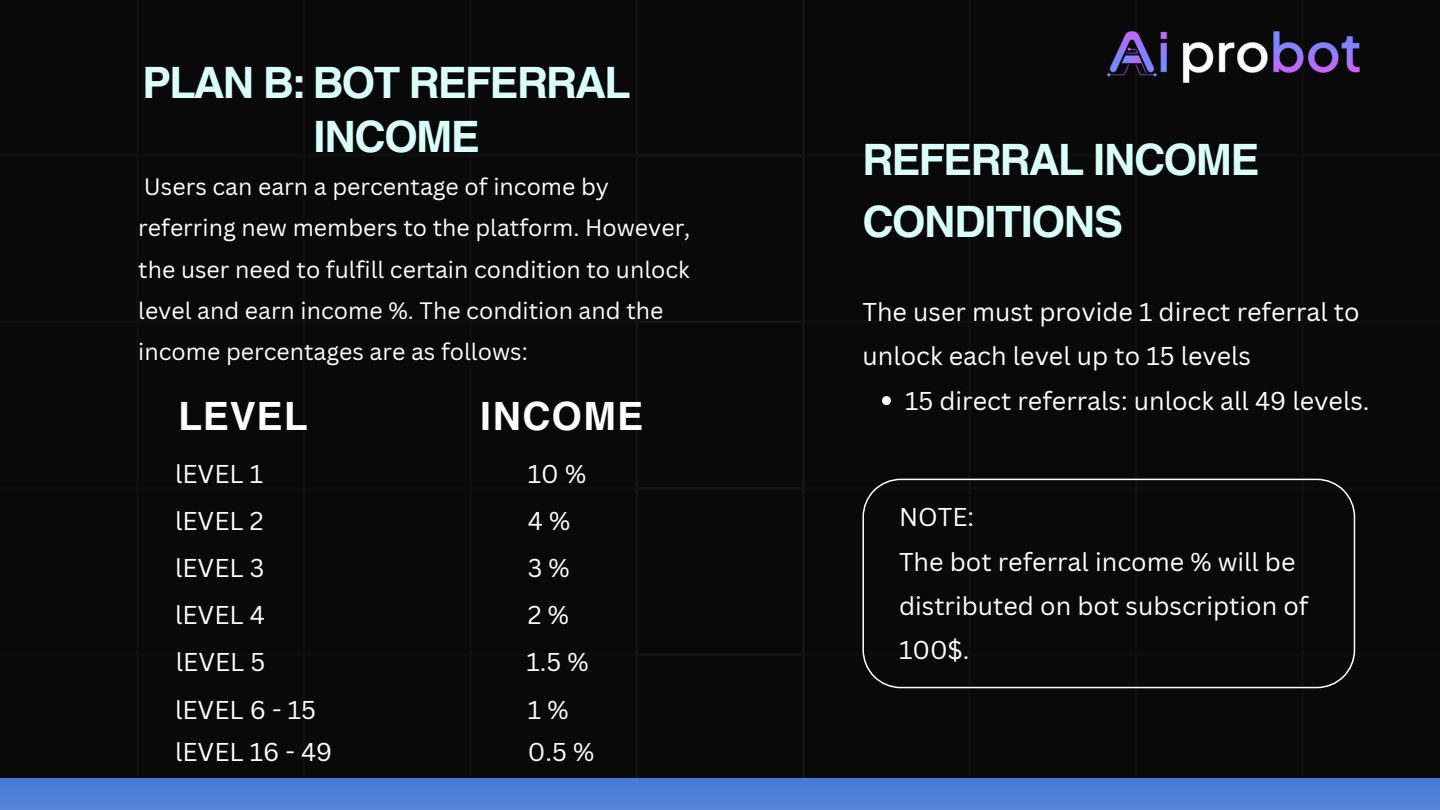
<style>
.page{position:relative;width:1440px;height:810px;background:#fff}
.page>*{position:absolute;margin:0;border:0;box-sizing:border-box;transform-origin:0 0}
.t1{font:700 43.3px/62.2px "Helvetica World";letter-spacing:-.035em;color:#dafffb}
.t2{font:700 39px "Helvetica World";letter-spacing:.03em;color:#fff}
.t3{font:25.1px/44.2px "Canva Sans";color:#fff}
.t4{font:23.1px/41.2px "Canva Sans";color:#fff}
</style>
<div class="page">
<div style="left:0;top:0;width:635px;height:778px;background:#090909"></div>
<div style="left:635px;top:0;width:805px;height:778px;background:#090909"></div>
<div style="left:0;top:778px;width:1440px;height:32px;background:#4c80d6"></div>
<div style="left:862px;top:479px;width:493px;height:209px;background:#090909"></div>
<svg style="left:882px;top:396px;width:9px;height:9px"></svg>
<img style="left:1108px;top:31px;width:251px;height:52px">
<p class="t1" style="left:142px;top:47px;width:490px">PLAN B: BOT REFERRAL</p>
<p class="t1" style="left:313px;top:101px;width:168px">INCOME</p>
<p class="t4" style="left:138px;top:166px;width:554px">Users can earn a percentage of income by referring new members to the platform. However, the user need to fulfill certain condition to unlock level and earn income %. The condition and the income percentages are as follows:</p>
<p class="t2" style="left:179px;top:385px;width:130px">LEVEL</p>
<p class="t2" style="left:480px;top:384px;width:165px">INCOME</p>
<p class="t3" style="left:175px;top:451px;width:90px">lEVEL 1</p>
<p class="t3" style="left:528px;top:451px;width:60px">10 %</p>
<p class="t3" style="left:528px;top:498px;width:44px">4%</p>
<p class="t3" style="left:528px;top:545px;width:43px">3%</p>
<p class="t3" style="left:528px;top:592px;width:43px">2%</p>
<p class="t3" style="left:527px;top:640px;width:64px">1.5 %</p>
<p class="t3" style="left:528px;top:687px;width:42px">1%</p>
<p class="t3" style="left:528px;top:729px;width:68px">0.5 %</p>
<p class="t3" style="left:175px;top:498px;width:90px">lEVEL 2</p>
<p class="t3" style="left:175px;top:545px;width:91px">lEVEL 3</p>
<p class="t3" style="left:175px;top:592px;width:91px">lEVEL 4</p>
<p class="t3" style="left:176px;top:640px;width:91px">lEVEL 5</p>
<p class="t3" style="left:175px;top:687px;width:142px">lEVEL 6 - 15</p>
<p class="t3" style="left:175px;top:729px;width:159px">lEVEL 16 - 49</p>
<h1 class="t1" style="left:862px;top:124px;width:399px">REFERRAL INCOME<br>CONDITIONS</h1>
<p class="t3" style="left:862px;top:289px;width:499px">The user must provide 1 direct referral to unlock each level up to 15 levels</p>
<p class="t3" style="left:905px;top:378px;width:466px">15 direct referrals: unlock all 49 levels.</p>
<p class="t3" style="left:899px;top:495px;width:77px">NOTE:</p>
<p class="t3" style="left:899px;top:539px;width:411px">The bot referral income % will be distributed on bot subscription of<br>100$.</p>
</div>
